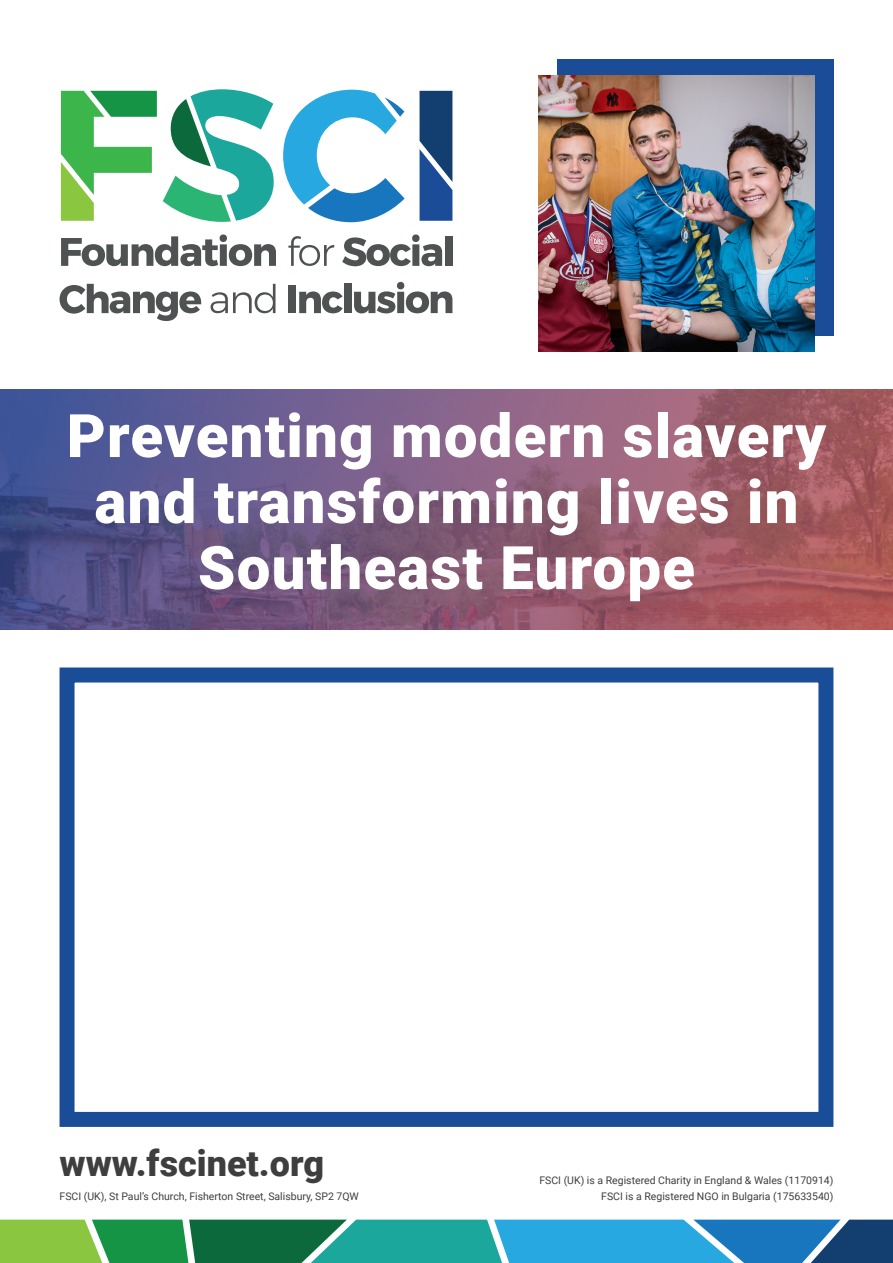
<style>
.page{position:relative;width:893px;height:1263px;background:#fff}
.page>*{position:absolute;margin:0;border:0;box-sizing:border-box;transform-origin:0 0}
.t1{font:900 60px/66px "Roboto";letter-spacing:.02em;color:#fff;text-align:center}
.t2{font:900 36px "Roboto";color:#3e3e3f}
.t3{font:10.5px "Roboto";color:#3e3e3f}
</style>
<div class="page">
<img style="left:0;top:389px;width:893px;height:240px">
<div style="left:60px;top:667px;width:773px;height:460px;background:#fff;border:15px solid #194d97"></div>
<div style="left:557px;top:59px;width:276px;height:276px;background:#1b4c97"></div>
<img style="left:539px;top:75px;width:276px;height:276px">
<svg style="left:0;top:1219px;width:893px;height:44px;background:#359893"></svg>
<svg style="left:61px;top:91px;width:96px;height:130px"></svg>
<svg style="left:163px;top:89px;width:111px;height:133px"></svg>
<svg style="left:283px;top:90px;width:122px;height:132px"></svg>
<svg style="left:61px;top:234px;width:215px;height:32px"></svg>
<svg style="left:288px;top:236px;width:46px;height:30px"></svg>
<svg style="left:342px;top:234px;width:100px;height:32px"></svg>
<div style="left:445px;top:236px;width:7px;height:30px;background:#4f5252"></div>
<svg style="left:60px;top:284px;width:141px;height:37px"></svg>
<svg style="left:211px;top:284px;width:64px;height:29px"></svg>
<div style="left:289px;top:285px;width:7px;height:28px;background:#4f5252"></div>
<svg style="left:299px;top:291px;width:44px;height:22px"></svg>
<div style="left:344px;top:284px;width:7px;height:29px;background:#4f5252"></div>
<svg style="left:354px;top:282px;width:98px;height:31px"></svg>
<svg style="left:420px;top:91px;width:32px;height:130px;background:#254f88"></svg>
<p class="t1" style="left:67px;top:400px;width:761px">Preventing modern slavery and transforming lives in<br>Southeast Europe</p>
<p class="t2" style="left:60px;top:1138px;width:266px">www.fscinet.org</p>
<p class="t3" style="left:539px;top:1172px;width:296px">FSCI (UK) is a Registered Charity in England &amp; Wales (1170914)</p>
<p class="t3" style="left:60px;top:1188px;width:301px">FSCI (UK), St Paul’s Church, Fisherton Street, Salisbury, SP2 7QW</p>
<p class="t3" style="left:601px;top:1188px;width:234px">FSCI is a Registered NGO in Bulgaria (175633540)</p>
</div>
